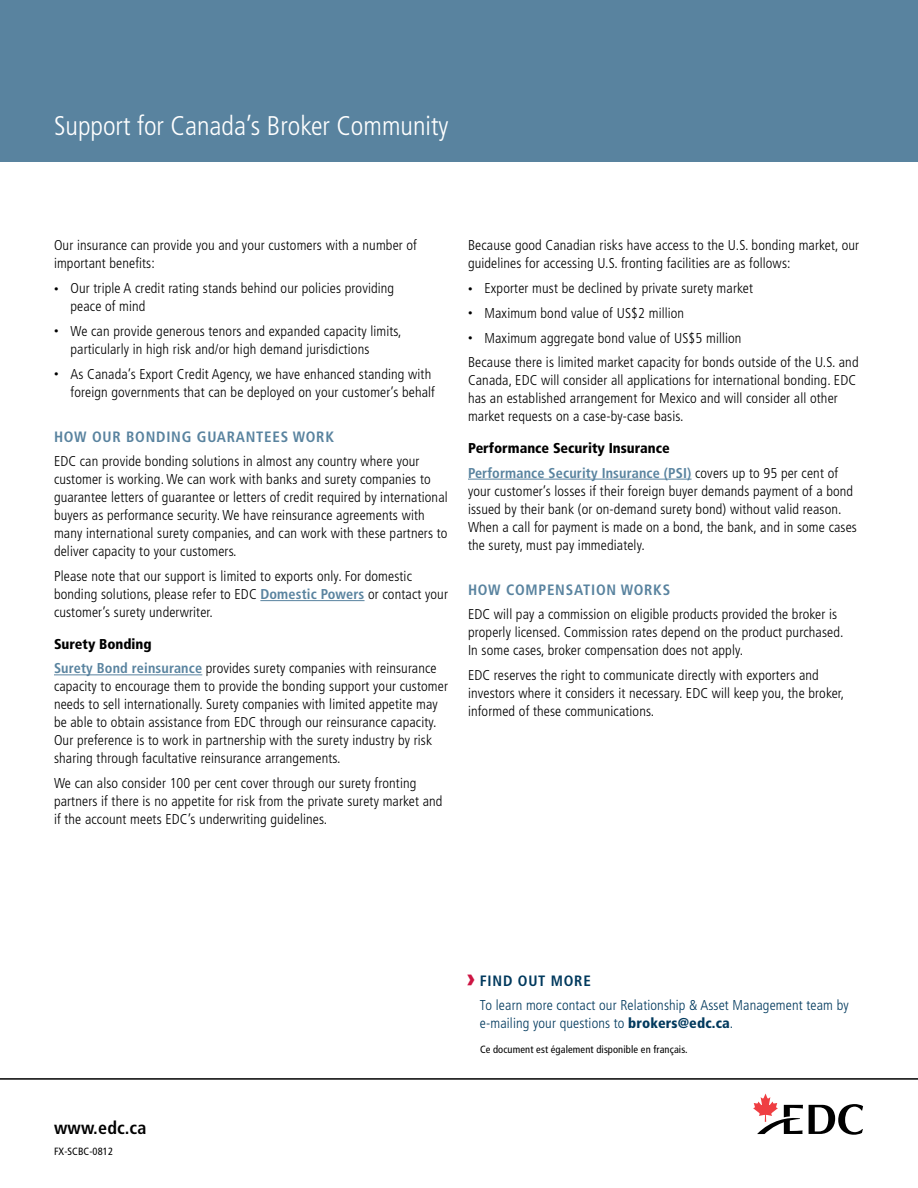
<style>
.page{position:relative;width:918px;height:1188px;background:#fff}
.page>*{position:absolute;margin:0;border:0;box-sizing:border-box;transform-origin:0 0}
.t1{font:300 condensed 27px "Frutiger LT";color:#fff}
.t2{font:700 condensed 18px "Frutiger LT";letter-spacing:.01em;color:#000}
.t3{font:700 condensed 15px "Frutiger LT";letter-spacing:.05em;color:#59839f}
.t4{font:700 condensed 15px "Frutiger LT";letter-spacing:.05em;color:#00395d}
.t5{font:300 condensed 14.25px/18px "Frutiger LT";letter-spacing:.01em;color:#000}
.t6{font:300 condensed 14.25px/18px "Frutiger LT";letter-spacing:.01em;color:#00395d}
.t7{font:700 condensed 14.25px/24.8px "Frutiger LT";letter-spacing:.01em;color:#59839f}
.t8{font:condensed 10.5px "Frutiger LT";letter-spacing:.01em;color:#000}
.s1{font-size:9px}
.s2{font-weight:700;color:#59839f}
.s3{font-weight:900}
.s4{font-weight:900;color:#000}
.s5{font-weight:300;color:#000}
.s6{font-weight:900;font-stretch:normal;font-size:26.25px;color:#cd1543}
</style>
<div class="page">
<svg style="left:809px;top:1104px;width:54px;height:31px"></svg>
<svg style="left:753px;top:1094px;width:50px;height:40px"></svg>
<hr style="left:0;top:1078px;width:918px;height:2px;background:#000">
<div style="left:0;top:0;width:918px;height:162px;background:#59839f"></div>
<hr style="left:260px;top:600px;width:105px;height:1px;background:#59839f">
<hr style="left:54px;top:675px;width:148px;height:1px;background:#59839f">
<hr style="left:468px;top:479px;width:224px;height:1px;background:#59839f">
<h1 class="t1" style="left:54px;top:110px;width:396px">Support for Canada’s Broker Community</h1>
<p class="t5" style="left:54px;top:237px;width:365px">Our insurance can provide you and your customers with a number of important benefits:</p>
<p class="t5" style="left:71px;top:279px;width:325px;text-indent:-17px"><span class="s1">•</span> Our triple A credit rating stands behind our policies providing peace of mind</p>
<p class="t5" style="left:71px;top:322px;width:333px;text-indent:-17px"><span class="s1">•</span> We can provide generous tenors and expanded capacity limits, particularly in high risk and/or high demand jurisdictions</p>
<p class="t5" style="left:54px;top:365px;width:383px;text-align:right"><span class="s1">•</span> As Canada’s Export Credit Agency, we have enhanced standing with foreign governments that can be deployed on your customer’s behalf</p>
<p class="t3" style="left:54px;top:428px;width:281px">How our bonding guarantees wo rk</p>
<p class="t5" style="left:54px;top:453px;width:395px">EDC can provide bonding solutions in almost any country where your customer is working. We can work with banks and surety companies to guarantee letters of guarantee or letters of credit required by international buyers as performance security. We have reinsurance agreements with many international surety companies, and can work with these partners to deliver capacity to your customers.</p>
<p class="t5" style="left:54px;top:567px;width:395px">Please note that our support is limited to exports only. For domestic bonding solutions, please refer to EDC <span class="s2">Domestic Powers</span> or contact your customer’s surety underwriter.</p>
<p class="t5" style="left:54px;top:632px;width:384px;line-height:24.8px"><span class="s3">Surety Bonding<br></span><span class="s2">Surety Bond reinsurance</span> provides surety companies with reinsurance</p>
<p class="t5" style="left:54px;top:678px;width:396px">capacity to encourage them to provide the bonding support your customer needs to sell internationally. Surety companies with limited appetite may be able to obtain assistance from EDC through our reinsurance capacity.<br>Our preference is to work in partnership with the surety industry by risk sharing through facultative reinsurance arrangements.</p>
<p class="t5" style="left:54px;top:774px;width:390px">We can also consider 100 per cent cover through our surety fronting partners if there is no appetite for risk from the private surety market and if the account meets EDC’s underwriting guidelines.</p>
<p class="t5" style="left:468px;top:237px;width:393px">Because good Canadian risks have access to the U.S. bonding market, our guidelines for accessing U.S. fronting facilities are as follows:</p>
<p class="t5" style="left:468px;top:279px;width:287px"><span class="s1">•</span> Exporter must be declined by private surety market</p>
<p class="t5" style="left:468px;top:304px;width:218px"><span class="s1">•</span> Maximum bond value of US$2 million</p>
<p class="t5" style="left:468px;top:326px;width:392px;line-height:24.8px"><span class="s1">•</span> Maximum aggregate bond value of US$5 million<br>Because there is limited market capacity for bonds outside of the U.S. and</p>
<p class="t5" style="left:468px;top:372px;width:390px">Canada, EDC will consider all applications for international bonding. EDC has an established arrangement for Mexico and will consider all other market requests on a case-by-case basis.</p>
<p class="t7" style="left:468px;top:436px;width:372px"><span class="s4">Performance Security Insurance<br></span>Performance Security Insurance (PSI) <span class="s5">covers up to 95 per cent of</span></p>
<p class="t5" style="left:468px;top:482px;width:390px">your customer’s losses if their foreign buyer demands payment of a bond issued by their bank (or on-demand surety bond) without valid reason.<br>When a call for payment is made on a bond, the bank, and in some cases the surety, must pay immediately.</p>
<p class="t3" style="left:468px;top:581px;width:204px">How compensation works</p>
<p class="t5" style="left:468px;top:606px;width:377px">EDC will pay a commission on eligible products provided the broker is properly licensed. Commission rates depend on the product purchased.<br>In some cases, broker compensation does not apply.</p>
<p class="t5" style="left:468px;top:666px;width:378px">EDC reserves the right to communicate directly with exporters and investors where it considers it necessary. EDC will keep you, the broker, informed of these communications.</p>
<p class="t2" style="left:54px;top:1117px;width:94px">www.edc.ca</p>
<p class="t8" style="left:54px;top:1146px;width:61px">FX-SCBC-0812</p>
<p class="t4" style="left:466px;top:971px;width:124px"><span class="s6">›</span> Find out more</p>
<p class="t6" style="left:480px;top:997px;width:370px">To learn more contact our Relationship &amp; Asset Management team by e-mailing your questions to <span class="s3">brokers@edc.ca</span>.</p>
<p class="t8" style="left:480px;top:1043px;width:209px">Ce document est également disponible en français.</p>
</div>
